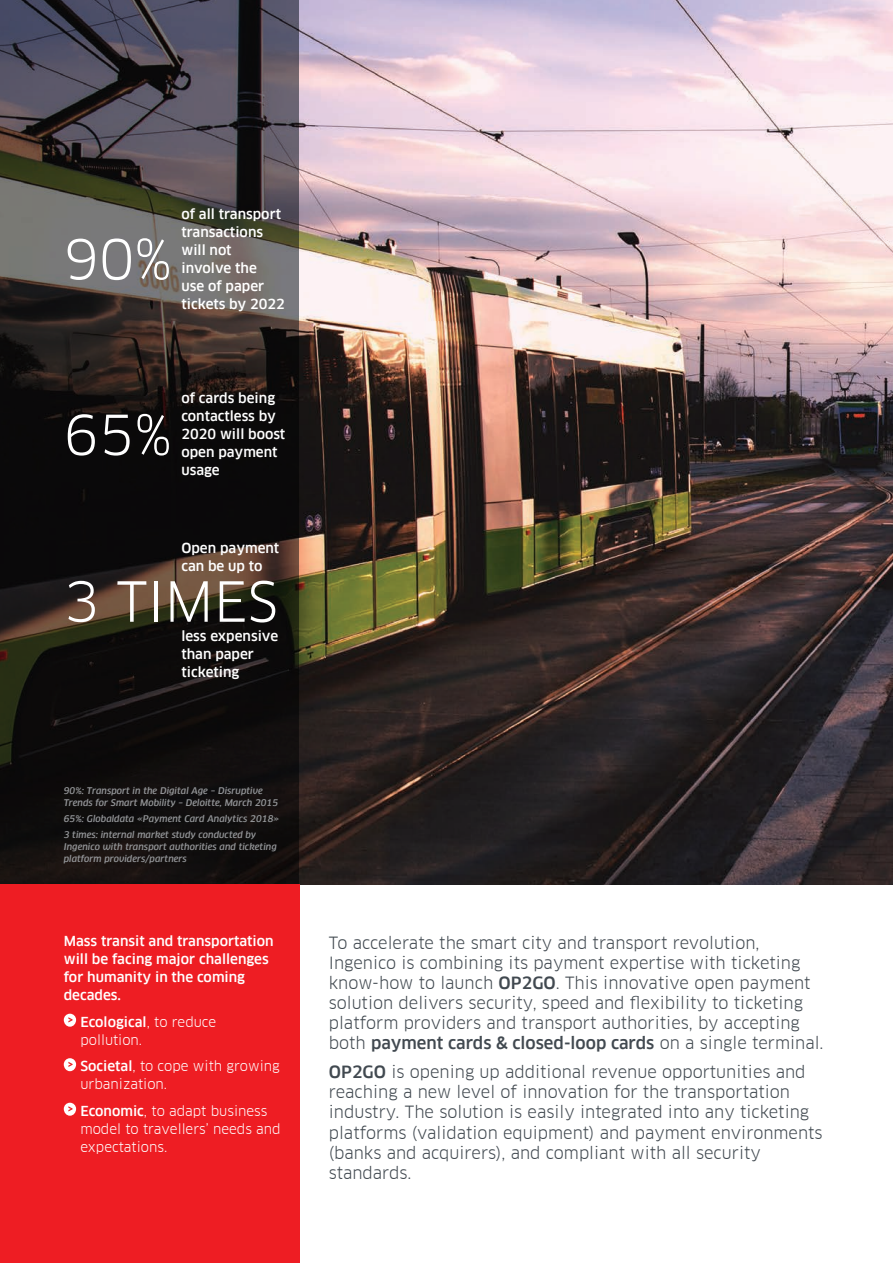
<style>
.page{position:relative;width:893px;height:1263px;background:#fff}
.page>*{position:absolute;margin:0;border:0;box-sizing:border-box;transform-origin:0 0}
.t1{font:54px "Clan Offc";color:#fff}
.t2{font:16.5px/20.2px "Clan Offc";color:#414950}
.t3{font:500 13.5px/18px "Clan Offc";color:#fff}
.t4{font:13.5px/18px "Clan Offc";color:#fff}
.t5{font:italic 500 9px/12px "Clan Offc";color:#939598}
.s1{font-weight:500}
</style>
<div class="page">
<img style="left:299px;top:0;width:593px;height:884px">
<svg style="left:0;top:0;width:299px;height:884px;background:#2d2929"></svg>
<hr style="left:892px;top:0;width:1px;height:884px;background:#6c7075">
<div style="left:0;top:884px;width:299px;height:379px;background:#ee1d23"></div>
<svg style="left:64px;top:1014px;width:12px;height:13px"></svg>
<svg style="left:64px;top:1058px;width:12px;height:13px"></svg>
<svg style="left:64px;top:1103px;width:12px;height:13px"></svg>
<h1 class="t1" style="left:64px;top:229px;width:110px">90%</h1>
<p class="t3" style="left:181px;top:205px;width:105px">of all transport transactions will not involve the<br>use of paper tickets by 2022</p>
<h1 class="t1" style="left:64px;top:405px;width:110px">65%</h1>
<p class="t3" style="left:181px;top:389px;width:105px">of cards being contactless by<br>2020 will boost open payment usage</p>
<p class="t3" style="left:181px;top:539px;width:99px">Open payment can be up to</p>
<h1 class="t1" style="left:64px;top:572px;width:216px">3 TIMES</h1>
<p class="t3" style="left:181px;top:627px;width:98px">less expensive than paper ticketing</p>
<p class="t5" style="left:64px;top:785px;width:216px">90%: Transport in the Digital Age – Disruptive<br>Trends for Smart Mobility – Deloitte, March 2015</p>
<p class="t5" style="left:64px;top:811px;width:217px;line-height:16.2px">65%: Globaldata «Payment Card Analytics 2018»<br>3 times: internal market study conducted by</p>
<p class="t5" style="left:64px;top:841px;width:215px">Ingenico with transport authorities and ticketing platform providers/partners</p>
<p class="t3" style="left:64px;top:932px;width:211px">Mass transit and transportation will be facing major challenges for humanity in the coming decades.</p>
<p class="t4" style="left:80px;top:1013px;width:137px"><span class="s1">Ecological</span>, to reduce pollution.</p>
<p class="t4" style="left:80px;top:1057px;width:201px"><span class="s1">Societal</span>, to cope with growing urbanization.</p>
<p class="t4" style="left:80px;top:1102px;width:202px"><span class="s1">Economic</span>, to adapt business model to travellers’ needs and expectations.</p>
<p class="t2" style="left:329px;top:932px;width:496px">To accelerate the smart city and transport revolution, Ingenico is combining its payment expertise with ticketing know-how to launch <span class="s1">OP2GO</span>. This innovative open payment solution delivers security, speed and flexibility to ticketing platform providers and transport authorities, by accepting both <span class="s1">payment cards &amp; closed-loop cards</span> on a single terminal.</p>
<p class="t2" style="left:329px;top:1062px;width:495px"><span class="s1">OP2GO</span> is opening up additional revenue opportunities and reaching a new level of innovation for the transportation industry. The solution is easily integrated into any ticketing platforms (validation equipment) and payment environments (banks and acquirers), and compliant with all security standards.</p>
</div>
